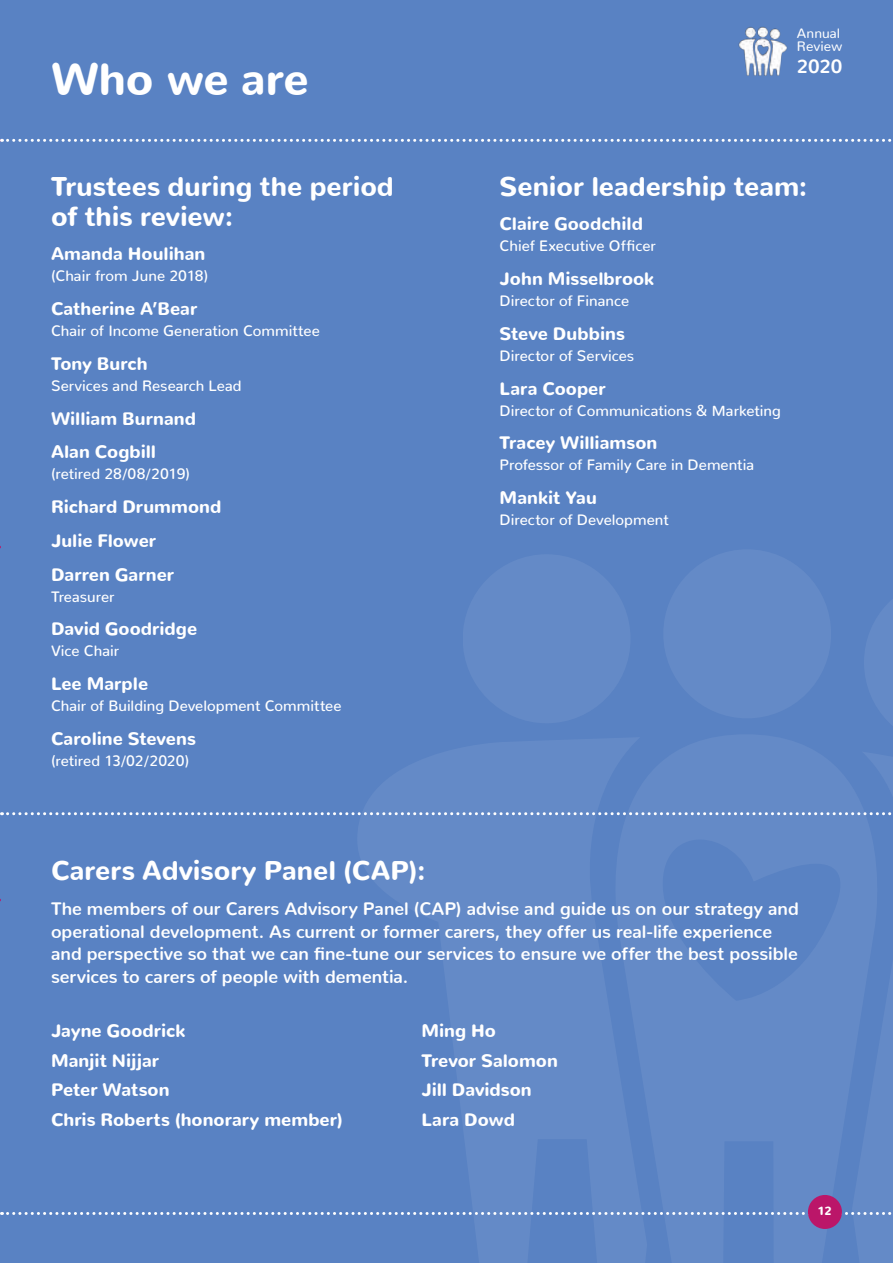
<style>
.page{position:relative;width:893px;height:1263px;background:#5982c3}
.page>*{position:absolute;margin:0;border:0;box-sizing:border-box;transform-origin:0 0}
.t1{font:900 45px "Nunito";letter-spacing:-.005em;color:#fff}
.t2{font:900 27px/30px "Nunito";color:#fff}
.t3{font:700 19.05px "Nunito";color:#fff}
.t4{font:900 18px/29.5px "Nunito";letter-spacing:.005em;color:#fff}
.t5{font:700 18px/22.5px "Nunito";color:#fff}
.t6{font:500 15px "Nunito";color:#fff}
.t7{font:13.65px/13.6px "Nunito";letter-spacing:.005em;color:#fff}
.t8{font:900 12px "Nunito";color:#fff}
</style>
<div class="page">
<div style="left:864px;top:578px;width:29px;height:169px;background:#648ac7"></div>
<div style="left:463px;top:554px;width:168px;height:169px;background:#648ac7;border-radius:50%"></div>
<div style="left:663px;top:549px;width:168px;height:169px;background:#648ac7;border-radius:50%"></div>
<div style="left:852px;top:751px;width:41px;height:512px;background:#648ac7"></div>
<svg style="left:647px;top:734px;width:234px;height:529px;fill:#648ac7"></svg>
<svg style="left:358px;top:738px;width:289px;height:525px;fill:#648ac7"></svg>
<svg style="left:0;top:1212px;width:892px;height:3px"></svg>
<div style="left:808px;top:1195px;width:34px;height:34px;background:#bb1669;border-radius:50%"></div>
<img style="left:738px;top:26px;width:49px;height:50px">
<svg style="left:0;top:139px;width:892px;height:3px"></svg>
<svg style="left:2px;top:812px;width:891px;height:3px"></svg>
<h1 class="t1" style="left:51px;top:37px;width:259px">Who we are</h1>
<h2 class="t2" style="left:51px;top:168px;width:344px">Trustees during the period of this review:</h2>
<p class="t4" style="left:51px;top:237px;width:156px">Amanda Houlihan</p>
<p class="t6" style="left:51px;top:263px;width:159px">(Chair from June 2018)</p>
<p class="t4" style="left:51px;top:292px;width:148px">Catherine A’Bear</p>
<p class="t6" style="left:51px;top:318px;width:270px">Chair of Income Generation Committee</p>
<p class="t4" style="left:51px;top:346px;width:98px">Tony Burch</p>
<p class="t6" style="left:51px;top:372px;width:192px">Services and Research Lead</p>
<p class="t4" style="left:51px;top:399px;width:147px;line-height:33.8px">William Burnand<br>Alan Cogbill</p>
<p class="t6" style="left:51px;top:461px;width:141px">(retired 28/08/2019)</p>
<p class="t4" style="left:51px;top:487px;width:172px;line-height:33.8px">Richard Drummond<br>Julie Flower<br>Darren Garner</p>
<p class="t6" style="left:51px;top:583px;width:65px">Treasurer</p>
<p class="t4" style="left:51px;top:612px;width:148px">David Goodridge</p>
<p class="t6" style="left:51px;top:638px;width:70px">Vice Chair</p>
<p class="t4" style="left:51px;top:667px;width:99px">Lee Marple</p>
<p class="t6" style="left:51px;top:693px;width:292px">Chair of Building Development Committee</p>
<p class="t4" style="left:51px;top:721px;width:146px">Caroline Stevens</p>
<p class="t6" style="left:51px;top:747px;width:140px">(retired 13/02/2020)</p>
<p class="t7" style="left:797px;top:25px;width:47px">Annual<br>Review</p>
<p class="t3" style="left:797px;top:49px;width:47px">2020</p>
<h2 class="t2" style="left:500px;top:168px;width:309px">Senior leadership team:</h2>
<p class="t4" style="left:500px;top:207px;width:145px">Claire Goodchild</p>
<p class="t6" style="left:500px;top:233px;width:158px">Chief Executive Officer</p>
<p class="t4" style="left:500px;top:262px;width:156px">John Misselbrook</p>
<p class="t6" style="left:500px;top:288px;width:131px">Director of Finance</p>
<p class="t4" style="left:500px;top:316px;width:127px">Steve Dubbins</p>
<p class="t6" style="left:500px;top:342px;width:136px">Director of Services</p>
<p class="t4" style="left:500px;top:371px;width:108px">Lara Cooper</p>
<p class="t6" style="left:500px;top:397px;width:283px">Director of Communications &amp; Marketing</p>
<p class="t4" style="left:500px;top:426px;width:159px">Tracey Williamson</p>
<p class="t6" style="left:500px;top:452px;width:256px">Professor of Family Care in Dementia</p>
<p class="t4" style="left:500px;top:481px;width:99px">Mankit Yau</p>
<p class="t6" style="left:500px;top:507px;width:171px">Director of Development</p>
<h2 class="t2" style="left:51px;top:852px;width:376px">Carers Advisory Panel (CAP):</h2>
<p class="t5" style="left:51px;top:895px;width:749px">The members of our Carers Advisory Panel (CAP) advise and guide us on our strategy and operational development. As current or former carers, they offer us real-life experience and perspective so that we can fine-tune our services to ensure we offer the best possible services to carers of people with dementia.</p>
<p class="t4" style="left:51px;top:1014px;width:293px">Jayne Goodrick<br>Manjit Nijjar<br>Peter Watson<br>Chris Roberts (honorary member)</p>
<p class="t4" style="left:421px;top:1014px;width:138px">Ming Ho<br>Trevor Salomon<br>Jill Davidson<br>Lara Dowd</p>
<p class="t8" style="left:818px;top:1200px;width:16px">12</p>
</div>
